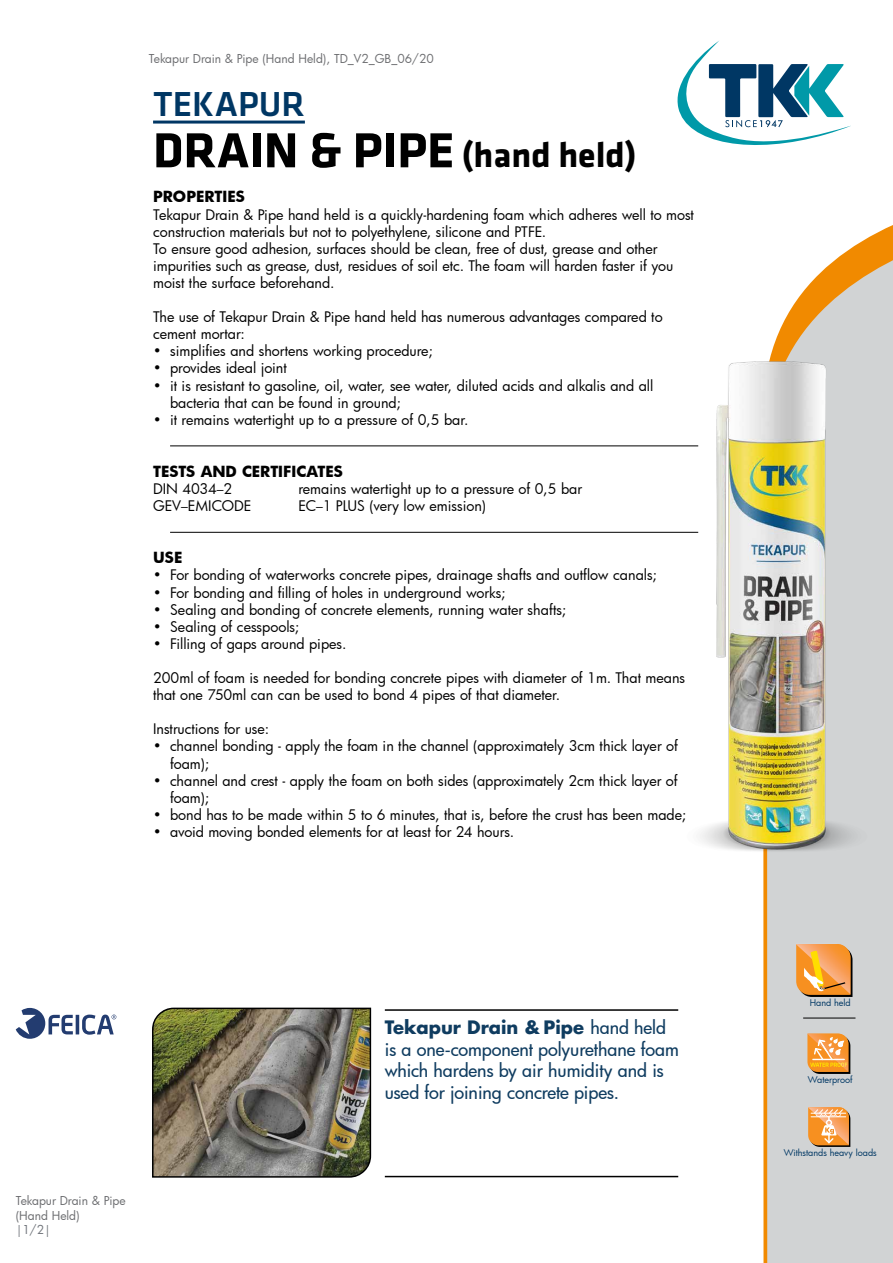
<style>
.page{position:relative;width:893px;height:1263px;background:#fff}
.page>*{position:absolute;margin:0;border:0;box-sizing:border-box;transform-origin:0 0}
.t1{font:700 51px "Klavika";color:#000}
.t2{font:500 36px "Klavika";color:#003764}
.t3{font:500 18px/21.6px "Futura";letter-spacing:-.005em;color:#0f3c60}
.t4{font:700 18px "Futura Std";color:#0f3c60}
.t5{font:700 15px "Futura";color:#000}
.t6{font:14.25px/17.1px "Futura";color:#000}
.t7{font:12px/14.4px "Futura";color:#6d6e71}
.t8{font:12px "Futura";color:#70747a}
.t9{font:9px "Futura";color:#003764}
.s1{font-size:36px}
.s2{font-size:13.5px}
.s3{font-family:"Futura";font-weight:500}
</style>
<div class="page">
<svg style="left:677px;top:41px;width:86px;height:104px"></svg>
<hr style="left:153px;top:121px;width:152px;height:3px;background:#003764">
<hr style="left:170px;top:446px;width:528px;height:1px;background:#000">
<hr style="left:170px;top:532px;width:528px;height:1px;background:#000">
<svg style="left:16px;top:1008px;width:100px;height:31px"></svg>
<svg style="left:767px;top:64px;width:126px;height:1199px;fill:#d1d3d4"></svg>
<hr style="left:385px;top:1009px;width:293px;height:2px;background:#000">
<hr style="left:385px;top:1176px;width:293px;height:1px;background:#000">
<img style="left:670px;top:318px;width:208px;height:551px">
<hr style="left:803px;top:1018px;width:52px;height:1px;background:#000">
<img style="left:152px;top:1007px;width:220px;height:171px">
<svg style="left:807px;top:1034px;width:43px;height:40px;background:#e69e4c"></svg>
<svg style="left:796px;top:944px;width:56px;height:53px;background:#e79b46"></svg>
<svg style="left:808px;top:1107px;width:42px;height:40px;background:#e9a25f"></svg>
<p class="t7" style="left:149px;top:51px;width:286px">Tekapur Drain &amp; Pipe (Hand Held), TD_V2_GB_06/20</p>
<h2 class="t2" style="left:153px;top:85px;width:153px">TEKAPUR</h2>
<h1 class="t1" style="left:153px;top:123px;width:485px">DRAIN &amp; PIPE <span class="s1">(hand held)</span></h1>
<p class="t5" style="left:153px;top:186px;width:94px">PROPERTIES</p>
<p class="t6" style="left:153px;top:205px;width:542px">Tekapur Drain &amp; Pipe hand held is a quickly-hardening foam which adheres well to most construction materials but not to polyethylene, silicone and PTFE.<br>To ensure good adhesion, surfaces should be clean, free of dust, grease and other impurities such as grease, dust, residues of soil etc. The foam will harden faster if you moist the surface beforehand.</p>
<p class="t6" style="left:153px;top:308px;width:511px">The use of Tekapur Drain &amp; Pipe hand held has numerous advantages compared to cement mortar:</p>
<p class="t6" style="left:153px;top:342px;width:281px">• simplifies and shortens working procedure;</p>
<p class="t6" style="left:153px;top:359px;width:135px">• provides ideal joint</p>
<p class="t6" style="left:170px;top:376px;width:485px;text-indent:-17px">• it is resistant to gasoline, oil, water, see water, diluted acids and alkalis and all bacteria that can be found in ground;</p>
<p class="t6" style="left:153px;top:411px;width:317px">• it remains watertight up to a pressure of 0,5 bar.</p>
<p class="t5" style="left:153px;top:461px;width:192px">TESTS AND CERTIFICATES</p>
<p class="t6" style="left:153px;top:480px;width:81px">DIN 4034<span class="s2">–</span>2</p>
<p class="t6" style="left:299px;top:480px;width:285px">remains watertight up to a pressure of 0,5 bar</p>
<p class="t6" style="left:153px;top:497px;width:100px">GEV<span class="s2">–</span>EMICODE</p>
<p class="t6" style="left:299px;top:497px;width:189px">EC<span class="s2">–</span>1 PLUS (very low emission)</p>
<p class="t5" style="left:153px;top:547px;width:31px">USE</p>
<p class="t6" style="left:153px;top:566px;width:506px">• For bonding of waterworks concrete pipes, drainage shafts and outflow canals;</p>
<p class="t6" style="left:153px;top:583px;width:354px">• For bonding and filling of holes in underground works;</p>
<p class="t6" style="left:153px;top:601px;width:415px">• Sealing and bonding of concrete elements, running water shafts;</p>
<p class="t6" style="left:153px;top:618px;width:148px">• Sealing of cesspools;</p>
<p class="t6" style="left:153px;top:635px;width:195px">• Filling of gaps around pipes.</p>
<p class="t6" style="left:153px;top:669px;width:534px">200ml of foam is needed for bonding concrete pipes with diameter of 1m. That means that one 750ml can can be used to bond 4 pipes of that diameter.</p>
<p class="t6" style="left:153px;top:720px;width:118px">Instructions for use:</p>
<p class="t6" style="left:170px;top:737px;width:509px;text-indent:-17px">• channel bonding - apply the foam in the channel (approximately 3cm thick layer of foam);</p>
<p class="t6" style="left:170px;top:772px;width:509px;text-indent:-17px">• channel and crest - apply the foam on both sides (approximately 2cm thick layer of foam);</p>
<p class="t6" style="left:153px;top:806px;width:535px">• bond has to be made within 5 to 6 minutes, that is, before the crust has been made;</p>
<p class="t6" style="left:153px;top:823px;width:363px">• avoid moving bonded elements for at least for 24 hours.</p>
<p class="t7" style="left:16px;top:1193px;width:111px">Tekapur Drain &amp; Pipe (Hand Held)</p>
<p class="t8" style="left:16px;top:1221px;width:37px">|1/2|</p>
<p class="t4" style="left:385px;top:1015px;width:283px">Tekapur Drain &amp; Pipe <span class="s3">hand held</span></p>
<p class="t3" style="left:385px;top:1038px;width:296px">is a one-component polyurethane foam which hardens by air humidity and is used for joining concrete pipes.</p>
<p class="t9" style="left:810px;top:996px;width:43px">Hand held</p>
<p class="t9" style="left:808px;top:1073px;width:46px">Waterproof</p>
<p class="t9" style="left:784px;top:1146px;width:95px">Withstands heavy loads</p>
</div>
